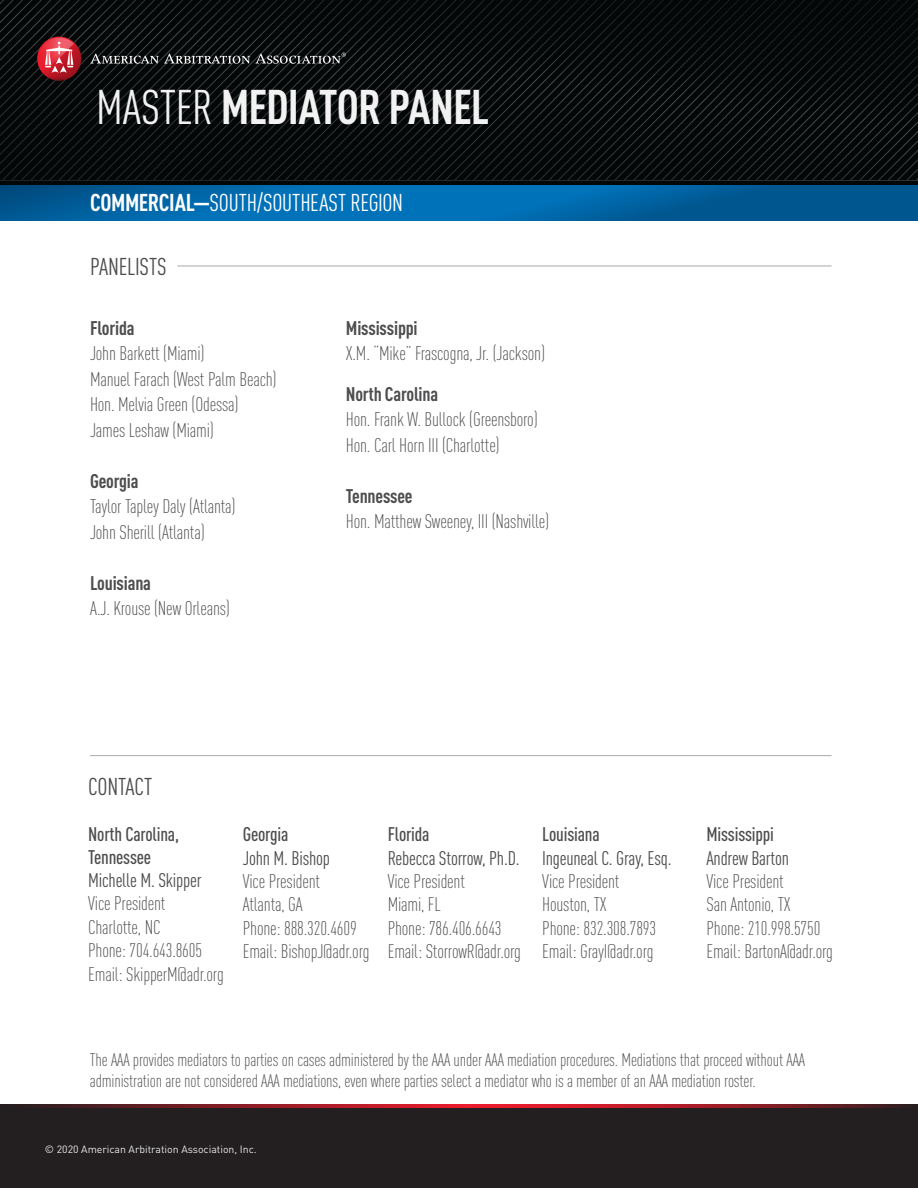
<style>
.page{position:relative;width:918px;height:1188px;background:#fff}
.page>*{position:absolute;margin:0;border:0;box-sizing:border-box;transform-origin:0 0}
.t1{font:700 48px "DIN Cond";letter-spacing:-.025em;color:#f2f2f3}
.t2{font:24px "DIN Cond";letter-spacing:-.01em;color:#fff}
.t3{font:24px "DIN Cond";letter-spacing:-.005em;color:#4d4d4f}
.t4{font:300 19.5px/23.4px "DIN Cond";letter-spacing:-.01em;color:#4d4d4f}
.t5{font:19.5px/23.4px "DIN Cond";letter-spacing:-.01em;color:#4d4d4f}
.t6{font:700 19.5px "DIN Cond";letter-spacing:-.01em;color:#4d4d4f}
.t7{font:500 19.5px/23px "DIN Cond";letter-spacing:-.01em;color:#4d4d4f}
.t8{font:300 18px/21.6px "DIN Cond";letter-spacing:-.01em;color:#4d4d4f}
.t9{font:10.5px "DIN Pro";color:#e7e8e8}
.s1{font-weight:400}
.s2{font-weight:700}
.s3{font-weight:500}
</style>
<div class="page">
<div style="left:0;top:0;width:918px;height:196px;background:linear-gradient(to right,#040707,#040707)"></div>
<svg style="left:0;top:186px;width:918px;height:35px;background:#0064a4"></svg>
<svg style="left:0;top:0;width:918px;height:181px;background:#0e0f10"></svg>
<hr style="left:177px;top:266px;width:655px;height:1px;background:#a7a9ac">
<div style="left:0;top:1105px;width:918px;height:83px;background:#231f20"></div>
<hr style="left:0;top:1105px;width:918px;height:3px;background:#eb1c2d">
<hr style="left:90px;top:755px;width:742px;height:1px;background:#a7a9ac">
<p class="t1" style="left:96px;top:78px;width:395px"><span class="s1">MASTER</span> MEDIATOR PANEL</p>
<p class="t2" style="left:90px;top:189px;width:315px"><span class="s2">COMMERCIAL—</span>SOUTH/SOUTHEAST REGION</p>
<p class="t3" style="left:90px;top:253px;width:78px">PANELISTS</p>
<p class="t6" style="left:90px;top:316px;width:46px">Florida</p>
<p class="t4" style="left:90px;top:342px;width:116px">John Barkett (Miami)</p>
<p class="t4" style="left:90px;top:367px;width:188px">Manuel Farach (West Palm Beach)</p>
<p class="t4" style="left:90px;top:393px;width:150px">Hon. Melvia Green (Odessa)</p>
<p class="t4" style="left:90px;top:418px;width:125px">James Leshaw (Miami)</p>
<p class="t6" style="left:90px;top:469px;width:50px">Georgia</p>
<p class="t4" style="left:90px;top:495px;width:147px">Taylor Tapley Daly (Atlanta)</p>
<p class="t4" style="left:90px;top:520px;width:116px">John Sherill (Atlanta)</p>
<p class="t6" style="left:90px;top:571px;width:63px">Louisiana</p>
<p class="t4" style="left:90px;top:597px;width:141px">A.J. Krouse (New Orleans)</p>
<p class="t6" style="left:346px;top:316px;width:73px">Mississippi</p>
<p class="t4" style="left:346px;top:342px;width:201px">X.M. “Mike” Frascogna, Jr. (Jackson)</p>
<p class="t6" style="left:346px;top:382px;width:94px">North Carolina</p>
<p class="t4" style="left:346px;top:408px;width:193px">Hon. Frank W. Bullock (Greensboro)</p>
<p class="t4" style="left:346px;top:433px;width:155px">Hon. Carl Horn III (Charlotte)</p>
<p class="t6" style="left:346px;top:484px;width:68px">Tennessee</p>
<p class="t4" style="left:346px;top:510px;width:205px">Hon. Matthew Sweeney, III (Nashville)</p>
<p class="t3" style="left:88px;top:773px;width:66px">CONTACT</p>
<p class="t7" style="left:88px;top:822px;width:115px">North Carolina,<br>Tennessee<br><span class="s1">Michelle M. Skipper</span></p>
<p class="t4" style="left:88px;top:892px;width:79px">Vice President<br>Charlotte, NC</p>
<p class="t4" style="left:88px;top:939px;width:115px">Phone: 704.643.8605</p>
<p class="t4" style="left:88px;top:962px;width:137px">Email: SkipperM@adr.org</p>
<p class="t5" style="left:243px;top:822px;width:89px"><span class="s3">Georgia<br></span>John M. Bishop</p>
<p class="t4" style="left:243px;top:869px;width:79px">Vice President<br>Atlanta, GA</p>
<p class="t4" style="left:243px;top:916px;width:115px">Phone: 888.320.4609</p>
<p class="t4" style="left:243px;top:940px;width:128px">Email: BishopJ@adr.org</p>
<p class="t5" style="left:388px;top:822px;width:133px"><span class="s3">Florida<br></span>Rebecca Storrow, Ph.D.</p>
<p class="t4" style="left:388px;top:869px;width:79px">Vice President<br>Miami, FL</p>
<p class="t4" style="left:388px;top:916px;width:115px">Phone: 786.406.6643</p>
<p class="t4" style="left:388px;top:940px;width:135px">Email: StorrowR@adr.org</p>
<p class="t5" style="left:542px;top:822px;width:131px"><span class="s3">Louisiana<br></span>Ingeuneal C. Gray, Esq.</p>
<p class="t4" style="left:542px;top:869px;width:79px">Vice President<br>Houston, TX</p>
<p class="t4" style="left:542px;top:916px;width:115px">Phone: 832.308.7893</p>
<p class="t4" style="left:542px;top:940px;width:113px">Email: GrayI@adr.org</p>
<p class="t5" style="left:706px;top:822px;width:84px"><span class="s3">Mississippi<br></span>Andrew Barton</p>
<p class="t4" style="left:706px;top:869px;width:86px">Vice President<br>San Antonio, TX</p>
<p class="t4" style="left:706px;top:916px;width:115px">Phone: 210.998.5750</p>
<p class="t4" style="left:706px;top:940px;width:128px">Email: BartonA@adr.org</p>
<p class="t8" style="left:90px;top:1049px;width:717px">The AAA provides mediators to parties on cases administered by the AAA under AAA mediation procedures. Mediations that proceed without AAA administration are not considered AAA mediations, even where parties select a mediator who is a member of an AAA mediation roster.</p>
<p class="t9" style="left:45px;top:1142px;width:213px">© 2020 American Arbitration Association, Inc.</p>
</div>
